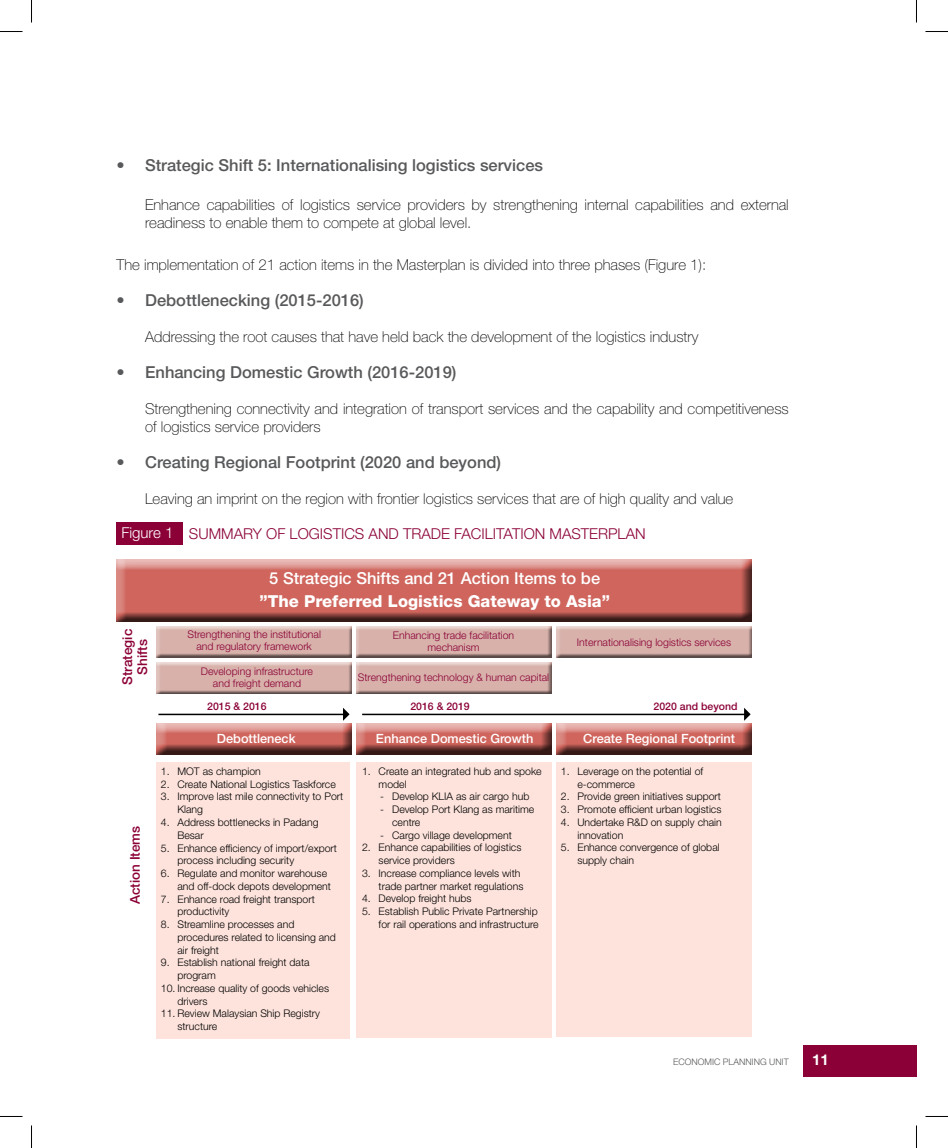
<style>
.page{position:relative;width:948px;height:1148px;background:#fff}
.page>*{position:absolute;margin:0;border:0;box-sizing:border-box;transform-origin:0 0}
.t1{font:500 16.5px "Helvetica Neue LT Std";color:#58595b}
.t2{font:500 16.5px "Helvetica Neue LT Std";color:#fff}
.t3{font:800 16.5px "Helvetica Neue LT Std";color:#fff}
.t4{font:100 15px/18px "Helvetica Neue LT Std";color:#000}
.t5{font:300 15px "Helvetica Neue LT Std";color:#8b0036}
.t6{font:700 15px "Helvetica Neue LT Std";color:#fff}
.t7{font:500 13.5px/15px "Helvetica Neue LT Std";color:#8b0036;text-align:center}
.t8{font:500 12.75px "Helvetica Neue LT Std";color:#fff}
.t9{font:300 10.5px/12.8px "Helvetica Neue LT Std";color:#000}
.t10{font:300 10.5px/12px "Helvetica Neue LT Std";color:#8b0036;text-align:center}
.t11{font:500 10.5px "Helvetica Neue LT Std";color:#8b0036}
.t12{font:300 9px "Helvetica Neue LT Std";color:#58595b}
.s1{color:#fff}
</style>
<div class="page">
<div style="left:803px;top:1045px;width:113px;height:31px;background:#8b0036"></div>
<div style="left:117px;top:522px;width:66px;height:22px;background:#8b0036"></div>
<div style="left:113px;top:559px;width:639px;height:63px;background:#000;opacity:.75"></div>
<div style="left:554px;top:625px;width:198px;height:33px;background:#000;opacity:.59"></div>
<div style="left:554px;top:723px;width:198px;height:32px;background:#000;opacity:.75"></div>
<div style="left:353px;top:625px;width:198px;height:33px;background:#000;opacity:.59"></div>
<div style="left:353px;top:723px;width:198px;height:32px;background:#000;opacity:.75"></div>
<div style="left:353px;top:661px;width:198px;height:33px;background:#000;opacity:.59"></div>
<div style="left:154px;top:625px;width:198px;height:33px;background:#000;opacity:.59"></div>
<div style="left:154px;top:723px;width:198px;height:32px;background:#000;opacity:.75"></div>
<div style="left:154px;top:661px;width:198px;height:33px;background:#000;opacity:.59"></div>
<div style="left:156px;top:762px;width:194px;height:276px;background:#fde3dc"></div>
<div style="left:356px;top:762px;width:195px;height:275px;background:#fde3dc"></div>
<div style="left:556px;top:762px;width:195px;height:274px;background:#fde3dc"></div>
<hr style="left:158px;top:713px;width:190px;height:2px;background:#000">
<svg style="left:343px;top:708px;width:6px;height:12px"></svg>
<hr style="left:362px;top:713px;width:387px;height:2px;background:#000">
<svg style="left:744px;top:708px;width:6px;height:12px"></svg>
<svg style="left:0;top:31px;width:22px;height:1px"></svg>
<svg style="left:925px;top:31px;width:22px;height:1px"></svg>
<svg style="left:31px;top:0;width:1px;height:23px"></svg>
<svg style="left:31px;top:1125px;width:1px;height:22px"></svg>
<svg style="left:916px;top:0;width:1px;height:23px"></svg>
<svg style="left:916px;top:1125px;width:1px;height:22px"></svg>
<h1 class="t1" style="left:117px;top:155px;width:428px">• Strategic Shift 5: Internationalising logistics services</h1>
<h2 class="t4" style="left:145px;top:195px;width:645px">Enhance capabilities of logistics service providers by strengthening internal capabilities and external readiness to enable them to compete at global level.</h2>
<h2 class="t4" style="left:117px;top:255px;width:591px">The implementation of 21 action items in the Masterplan is divided into three phases (Figure 1):</h2>
<h1 class="t1" style="left:117px;top:290px;width:249px">• Debottlenecking (2015-2016)</h1>
<h2 class="t4" style="left:145px;top:327px;width:555px">Addressing the root causes that have held back the development of the logistics industry</h2>
<h1 class="t1" style="left:117px;top:362px;width:341px">• Enhancing Domestic Growth (2016-2019)</h1>
<h2 class="t4" style="left:145px;top:399px;width:645px">Strengthening connectivity and integration of transport services and the capability and competitiveness of logistics service providers</h2>
<h1 class="t1" style="left:117px;top:452px;width:386px">• Creating Regional Footprint (2020 and beyond)</h1>
<h2 class="t4" style="left:145px;top:489px;width:589px">Leaving an imprint on the region with frontier logistics services that are of high quality and value</h2>
<h2 class="t5" style="left:121px;top:524px;width:526px"><span class="s1">Figure 1</span> SUMMARY OF LOGISTICS AND TRADE FACILITATION MASTERPLAN</h2>
<h1 class="t2" style="left:269px;top:568px;width:332px">5 Strategic Shifts and 21 Action Items to be</h1>
<h1 class="t3" style="left:259px;top:591px;width:352px">”The Preferred Logistics Gateway to Asia”</h1>
<p class="t10" style="left:577px;top:635px;width:156px">Internationalising logistics services</p>
<p class="t7" style="left:120px;top:685px;width:58px;rotate:-90deg">Strategic<br>Shifts</p>
<p class="t10" style="left:187px;top:628px;width:135px">Strengthening the institutional and regulatory framework</p>
<p class="t10" style="left:393px;top:629px;width:123px">Enhancing trade facilitation mechanism</p>
<p class="t10" style="left:358px;top:670px;width:193px">Strengthening technology &amp; human capital</p>
<p class="t10" style="left:201px;top:665px;width:114px">Developing infrastructure and freight demand</p>
<p class="t11" style="left:207px;top:700px;width:61px">2015 &amp; 2016</p>
<p class="t11" style="left:410px;top:700px;width:61px">2016 &amp; 2019</p>
<p class="t11" style="left:653px;top:700px;width:85px">2020 and beyond</p>
<p class="t7" style="left:127px;top:904px;width:80px;rotate:-90deg">Action Items</p>
<p class="t8" style="left:217px;top:731px;width:80px">Debottleneck</p>
<p class="t8" style="left:376px;top:731px;width:159px">Enhance Domestic Growth</p>
<p class="t8" style="left:583px;top:731px;width:153px">Create Regional Footprint</p>
<p class="t9" style="left:161px;top:764px;width:101px">1. MOT as champion</p>
<p class="t9" style="left:161px;top:777px;width:176px">2. Create National Logistics Taskforce</p>
<p class="t9" style="left:177px;top:790px;width:167px;text-indent:-16px">3. Improve last mile connectivity to Port<br>Klang</p>
<p class="t9" style="left:177px;top:815px;width:143px;text-indent:-16px">4. Address bottlenecks in Padang<br>Besar</p>
<p class="t9" style="left:177px;top:841px;width:161px;text-indent:-16px">5. Enhance efficiency of import/export process including security</p>
<p class="t9" style="left:177px;top:866px;width:155px;text-indent:-16px">6. Regulate and monitor warehouse and off-dock depots development</p>
<p class="t9" style="left:177px;top:892px;width:139px;text-indent:-16px">7. Enhance road freight transport productivity</p>
<p class="t9" style="left:177px;top:917px;width:160px;text-indent:-16px">8. Streamline processes and procedures related to licensing and air freight</p>
<p class="t9" style="left:177px;top:955px;width:134px;text-indent:-16px">9. Establish national freight data program</p>
<p class="t9" style="left:177px;top:981px;width:153px;text-indent:-16px">10. Increase quality of goods vehicles drivers</p>
<p class="t9" style="left:177px;top:1006px;width:144px;text-indent:-16px">11. Review Malaysian Ship Registry structure</p>
<p class="t9" style="left:378px;top:764px;width:165px;text-indent:-16px">1. Create an integrated hub and spoke model</p>
<p class="t9" style="left:380px;top:790px;width:151px">- Develop KLIA as air cargo hub</p>
<p class="t9" style="left:392px;top:802px;width:144px;text-indent:-12px">- Develop Port Klang as maritime centre</p>
<p class="t9" style="left:380px;top:828px;width:133px">- Cargo village development</p>
<p class="t9" style="left:378px;top:841px;width:144px;text-indent:-16px">2. Enhance capabilities of logistics service providers</p>
<p class="t9" style="left:362px;top:866px;width:163px;text-align:right">3. Increase compliance levels with trade partner market regulations</p>
<p class="t9" style="left:362px;top:892px;width:111px">4. Develop freight hubs</p>
<p class="t9" style="left:362px;top:904px;width:178px;text-align:right">5. Establish Public Private Partnership for rail operations and infrastructure</p>
<p class="t9" style="left:577px;top:764px;width:127px;text-indent:-16px">1. Leverage on the potential of e-commerce</p>
<p class="t9" style="left:561px;top:790px;width:162px">2. Provide green initiatives support</p>
<p class="t9" style="left:561px;top:802px;width:162px">3. Promote efficient urban logistics</p>
<p class="t9" style="left:577px;top:815px;width:146px;text-indent:-16px">4. Undertake R&amp;D on supply chain innovation</p>
<p class="t9" style="left:577px;top:841px;width:144px;text-indent:-16px">5. Enhance convergence of global supply chain</p>
<p class="t12" style="left:673px;top:1055px;width:117px">ECONOMIC PLANNING UNIT</p>
<h2 class="t6" style="left:812px;top:1050px;width:18px">11</h2>
</div>
